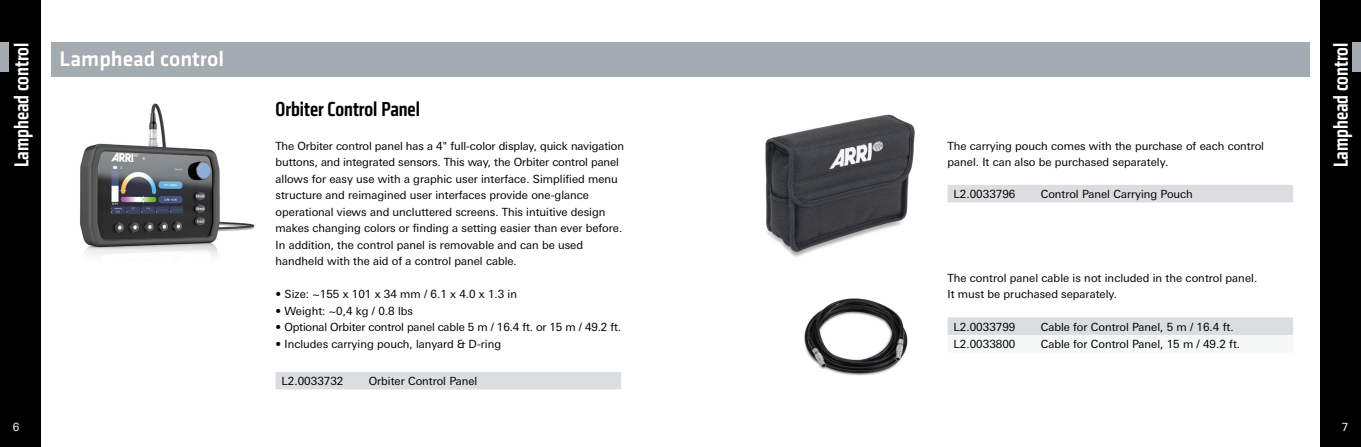
<style>
.page{position:relative;width:1361px;height:447px;background:#fff}
.page>*{position:absolute;margin:0;border:0;box-sizing:border-box;transform-origin:0 0}
.t1{font:500 21.75px "Klavika";color:#fff}
.t2{font:500 condensed 21px "Klavika";color:#fff}
.t3{font:500 condensed 21px "Klavika";color:#000}
.t4{font:11.25px/16.5px "Linotype Univers Basic";color:#000}
.t5{font:11.25px "Linotype Univers Basic";color:#fff}
</style>
<div class="page">
<div style="left:1320px;top:0;width:41px;height:446px;background:#000"></div>
<div style="left:51px;top:43px;width:629px;height:34px;background:#a4abb1"></div>
<div style="left:680px;top:43px;width:630px;height:34px;background:#a4abb1"></div>
<div style="left:0;top:0;width:40px;height:446px;background:#000"></div>
<img style="left:804px;top:298px;width:104px;height:78px">
<div style="left:276px;top:372px;width:345px;height:17px;background:#dbdee0"></div>
<div style="left:1352px;top:42px;width:9px;height:29px;background:#a4abb1"></div>
<div style="left:0;top:42px;width:9px;height:29px;background:#a4abb1"></div>
<div style="left:947px;top:185px;width:346px;height:17px;background:#dbdee0"></div>
<div style="left:947px;top:317px;width:346px;height:18px;background:#dbdee0"></div>
<img style="left:765px;top:114px;width:150px;height:143px">
<img style="left:80px;top:103px;width:175px;height:153px">
<h2 class="t2" style="left:8px;top:167px;width:126px;rotate:-90deg">Lamphead control</h2>
<h2 class="t2" style="left:1327px;top:167px;width:126px;rotate:-90deg">Lamphead control</h2>
<h1 class="t1" style="left:60px;top:44px;width:166px">Lamphead control</h1>
<h2 class="t3" style="left:276px;top:96px;width:146px">Orbiter Control Panel</h2>
<p class="t4" style="left:276px;top:137px;width:350px">The Orbiter control panel has a 4" full-color display, quick navigation buttons, and integrated sensors. This way, the Orbiter control panel allows for easy use with a graphic user interface. Simplified menu structure and reimagined user interfaces provide one-glance operational views and uncluttered screens. This intuitive design makes changing colors or finding a setting easier than ever before.<br>In addition, the control panel is removable and can be used handheld with the aid of a control panel cable.</p>
<p class="t4" style="left:276px;top:286px;width:347px">¥ Size: ~155 x 101 x 34 mm / 6.1 x 4.0 x 1.3 in<br>¥ Weight: ~0,4 kg / 0.8 lbs<br>¥ Optional Orbiter control panel cable 5 m / 16.4 ft. or 15 m / 49.2 ft. ¥ Includes carrying pouch, lanyard &amp; D-ring</p>
<p class="t4" style="left:947px;top:137px;width:318px">The carrying pouch comes with the purchase of each control panel. It can also be purchased separately.</p>
<p class="t4" style="left:953px;top:186px;width:63px">L2.0033796</p>
<p class="t4" style="left:1040px;top:186px;width:154px">Control Panel Carrying Pouch</p>
<p class="t4" style="left:947px;top:269px;width:311px">The control panel cable is not included in the control panel.<br>It must be pruchased separately.</p>
<p class="t4" style="left:953px;top:318px;width:63px">L2.0033799</p>
<p class="t4" style="left:1040px;top:318px;width:194px">Cable for Control Panel, 5 m / 16.4 ft.</p>
<p class="t4" style="left:953px;top:336px;width:63px">L2.0033800</p>
<p class="t4" style="left:1040px;top:336px;width:201px">Cable for Control Panel, 15 m / 49.2 ft.</p>
<p class="t4" style="left:282px;top:373px;width:63px">L2.0033732</p>
<p class="t4" style="left:369px;top:373px;width:110px">Orbiter Control Panel</p>
<p class="t5" style="left:13px;top:420px;width:8px">6</p>
<p class="t5" style="left:1341px;top:420px;width:8px">7</p>
</div>
